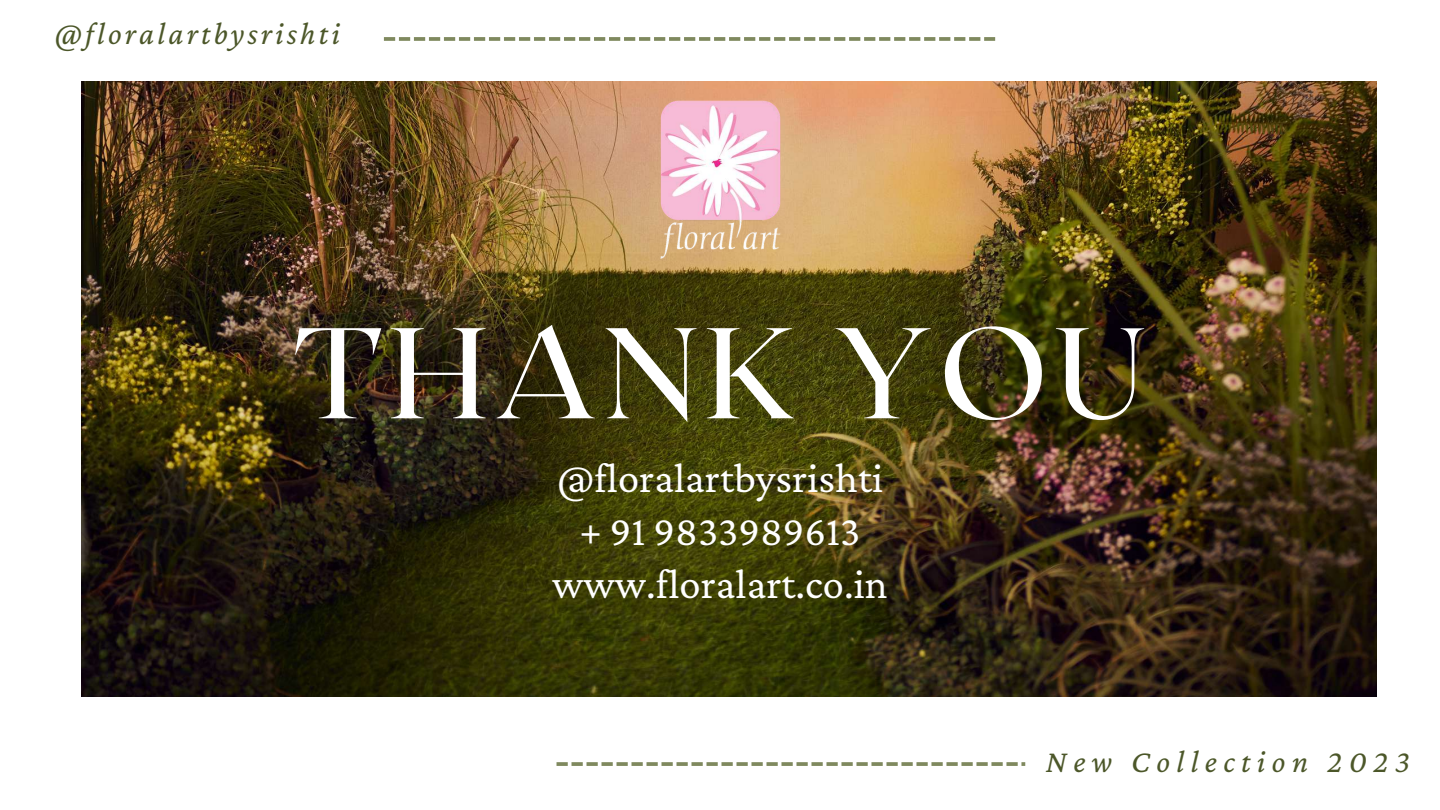
<style>
.page{position:relative;width:1440px;height:810px;background:#fff}
.page>*{position:absolute;margin:0;border:0;box-sizing:border-box;transform-origin:0 0}
.t1{font:128.7px "Roxborough CF";letter-spacing:.05em;color:#fff}
.t2{font:42.5px/53.2px "Crimson Pro";color:#fff;text-align:center}
.t3{font:italic 32px "Crimson Pro";letter-spacing:.1em;color:#4c5729}
.t4{font:italic 32px "Crimson Pro";letter-spacing:.2em;color:#4c5729}
</style>
<div class="page">
<svg style="left:557px;top:762px;width:468px;height:4px"></svg>
<svg style="left:384px;top:37px;width:611px;height:4px"></svg>
<img style="left:81px;top:81px;width:1296px;height:616px">
<img style="left:646px;top:92px;width:148px;height:175px">
<p class="t3" style="left:54px;top:15px;width:288px">@floralartbysrishti</p>
<h1 class="t1" style="left:294px;top:290px;width:854px">THANK YOU</h1>
<p class="t2" style="left:552px;top:451px;width:337px">@floralartbysrishti + 91 9833989613 www.floralart.co.in</p>
<p class="t4" style="left:1046px;top:744px;width:365px">New Collection 2023</p>
</div>
